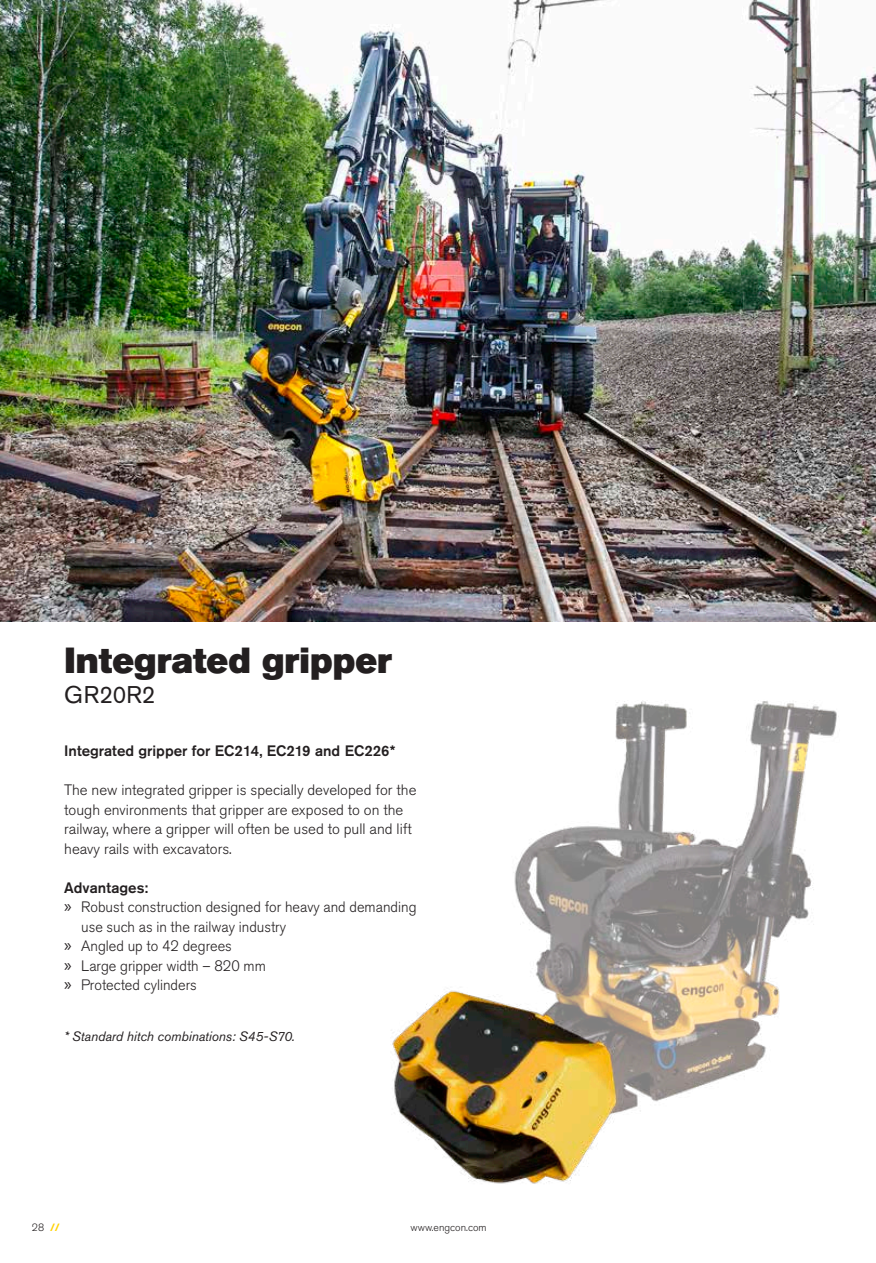
<style>
.page{position:relative;width:876px;height:1263px;background:#fff}
.page>*{position:absolute;margin:0;border:0;box-sizing:border-box;transform-origin:0 0}
.t1{font:36px "Akzidenz Grotesk Pro Super";color:#231f20}
.t2{font:24px "Akzidenz Grotesk Pro";color:#231f20}
.t3{font:300 15px/19.5px "Akzidenz Grotesk Pro";color:#231f20}
.t4{font:500 15px "Akzidenz Grotesk Pro";color:#231f20}
.t5{font:italic 13.5px "Akzidenz Grotesk Pro";color:#231f20}
.t6{font:300 10.5px "Akzidenz Grotesk Pro";color:#231f20}
.s1{font-family:"Myriad Pro";font-weight:400;font-size:18px}
.s2{font-weight:700;color:#ffd200}
</style>
<div class="page">
<img style="left:392px;top:700px;width:447px;height:484px">
<img style="left:0;top:0;width:876px;height:621px">
<h1 class="t1" style="left:64px;top:637px;width:329px">Integrated gripper</h1>
<h2 class="t2" style="left:64px;top:679px;width:93px">GR20R2</h2>
<p class="t4" style="left:64px;top:741px;width:333px">Integrated gripper for EC214, EC219 and EC226*</p>
<p class="t3" style="left:64px;top:780px;width:354px">The new integrated gripper is specially developed for the tough environments that gripper are exposed to on the railway, where a gripper will often be used to pull and lift heavy rails with excavators.</p>
<p class="t4" style="left:64px;top:878px;width:86px">Advantages:</p>
<p class="t3" style="left:64px;top:897px;width:354px"><span class="s1">»</span> Robust construction designed for heavy and demanding</p>
<p class="t3" style="left:81px;top:917px;width:206px">use such as in the railway industry</p>
<p class="t3" style="left:64px;top:936px;width:169px"><span class="s1">»</span> Angled up to 42 degrees</p>
<p class="t3" style="left:64px;top:956px;width:203px"><span class="s1">»</span> Large gripper width – 820 mm</p>
<p class="t3" style="left:64px;top:975px;width:134px"><span class="s1">»</span> Protected cylinders</p>
<p class="t5" style="left:64px;top:1027px;width:232px">* Standard hitch combinations: S45-S70.</p>
<p class="t6" style="left:32px;top:1220px;width:30px">28 <span class="s2">//</span></p>
<p class="t6" style="left:411px;top:1220px;width:77px">www.engcon.com</p>
</div>
